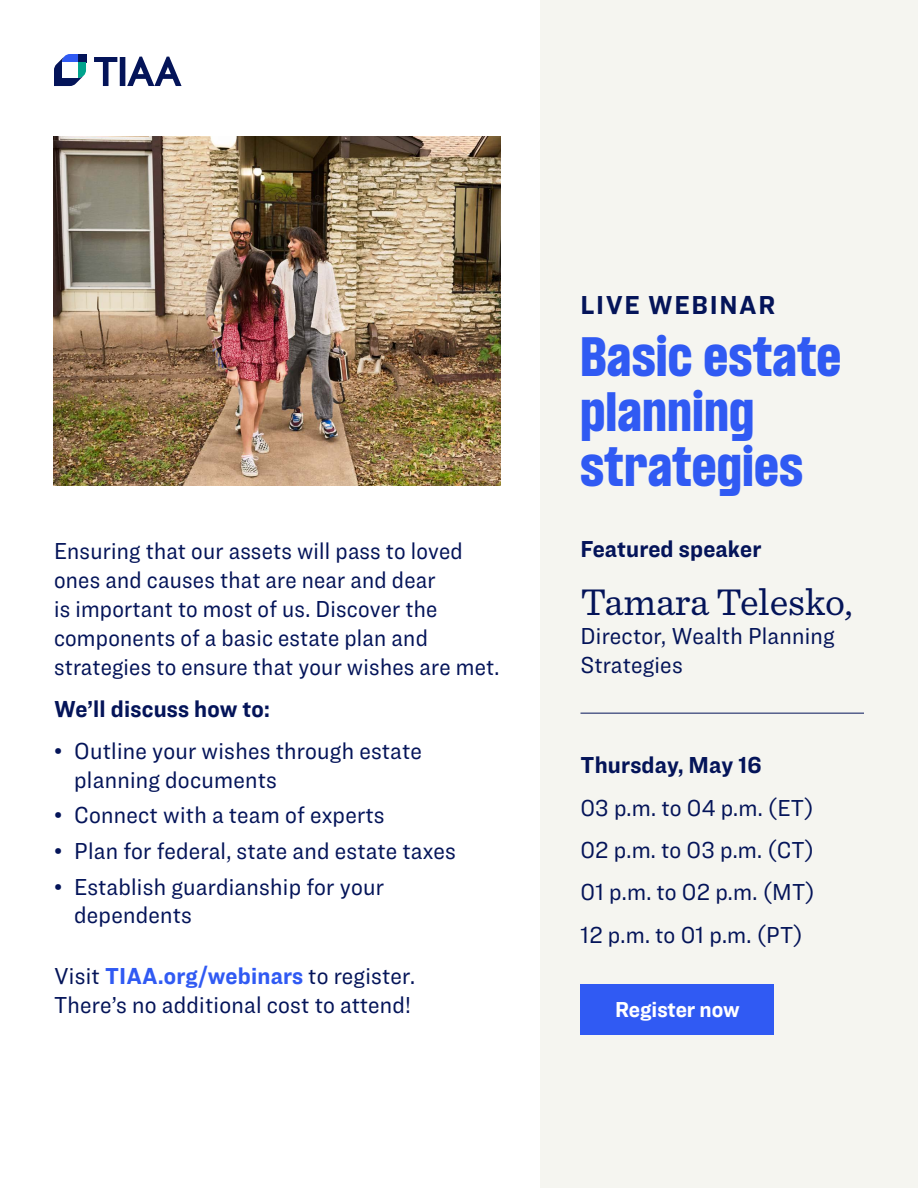
<style>
.page{position:relative;width:918px;height:1188px;background:#fff}
.page>*{position:absolute;margin:0;border:0;box-sizing:border-box;transform-origin:0 0}
.Headline_-_Challenger_Black_32pt{font:900 48px/55.2px "TIAA Challenger";letter-spacing:.015em;color:#305af3}
.Speaker_-_Sentinel_Book_26pt{font:39px "Sentinel";color:#041459}
.Eyebrow_-_Ringside_Narrow_Bold_18pt{font:700 27px "Ringside Narrow";letter-spacing:.06em;color:#041459}
.Body_-_Ringside_Book_16pt{font:24px/28.8px "Ringside Narrow";letter-spacing:.01em;color:#041459}
.Webinar_Times_-_Ringside_Narrow_Book_16p{font:24px "Ringside Narrow";letter-spacing:.005em;color:#041459}
.Subhead_-_Ringside_Bold_16pt{font:700 24px "Ringside Narrow";letter-spacing:.01em;color:#041459}
.t1{font:700 22.5px "Ringside Narrow";color:#fff}
.s1{font-weight:700;color:#305af3}
</style>
<div class="page">
<div style="left:540px;top:0;width:378px;height:1188px;background:#f5f5f0"></div>
<div style="left:580px;top:984px;width:194px;height:51px;background:#305af3"></div>
<svg style="left:94px;top:57px;width:88px;height:29px"></svg>
<svg style="left:54px;top:54px;width:32px;height:32px"></svg>
<hr style="left:580px;top:713px;width:284px;height:1px;background:#041459">
<img style="left:53px;top:137px;width:447px;height:349px">
<p class="Body_-_Ringside_Book_16pt" style="left:54px;top:536px;width:447px">Ensuring that our assets will pass to loved ones and causes that are near and dear<br>is important to most of us. Discover the components of a basic estate plan and strategies to ensure that your wishes are met.</p>
<p class="Subhead_-_Ringside_Bold_16pt" style="left:54px;top:691px;width:217px">We’ll discuss how to:</p>
<p class="Body_-_Ringside_Book_16pt" style="left:74px;top:736px;width:349px;text-indent:-20px">• Outline your wishes through estate planning documents</p>
<p class="Body_-_Ringside_Book_16pt" style="left:54px;top:801px;width:332px">• Connect with a team of experts</p>
<p class="Body_-_Ringside_Book_16pt" style="left:54px;top:836px;width:404px">• Plan for federal, state and estate taxes</p>
<p class="Body_-_Ringside_Book_16pt" style="left:74px;top:872px;width:311px;text-indent:-20px">• Establish guardianship for your dependents</p>
<p class="Body_-_Ringside_Book_16pt" style="left:54px;top:961px;width:362px">Visit <span class="s1">TIAA.org/webinars</span> to register.<br>There’s no additional cost to attend!</p>
<p class="Eyebrow_-_Ringside_Narrow_Bold_18pt" style="left:580px;top:285px;width:196px">LIVE WEBINAR</p>
<p class="Headline_-_Challenger_Black_32pt" style="left:580px;top:329px;width:262px">Basic estate planning strategies</p>
<p class="Subhead_-_Ringside_Bold_16pt" style="left:580px;top:532px;width:182px">Featured speaker</p>
<p class="Speaker_-_Sentinel_Book_26pt" style="left:580px;top:574px;width:274px">Tamara Telesko,</p>
<p class="Body_-_Ringside_Book_16pt" style="left:580px;top:621px;width:256px">Director, Wealth Planning<br>Strategies</p>
<p class="Subhead_-_Ringside_Bold_16pt" style="left:580px;top:748px;width:183px">Thursday, May 16</p>
<p class="Webinar_Times_-_Ringside_Narrow_Book_16p" style="left:580px;top:791px;width:235px">03 p.m. to 04 p.m. (ET)</p>
<p class="Webinar_Times_-_Ringside_Narrow_Book_16p" style="left:580px;top:833px;width:235px">02 p.m. to 03 p.m. (CT)</p>
<p class="Webinar_Times_-_Ringside_Narrow_Book_16p" style="left:580px;top:875px;width:236px">01 p.m. to 02 p.m. (MT)</p>
<p class="Webinar_Times_-_Ringside_Narrow_Book_16p" style="left:580px;top:918px;width:224px">12 p.m. to 01 p.m. (PT)</p>
<p class="t1" style="left:615px;top:993px;width:126px">Register now</p>
</div>
